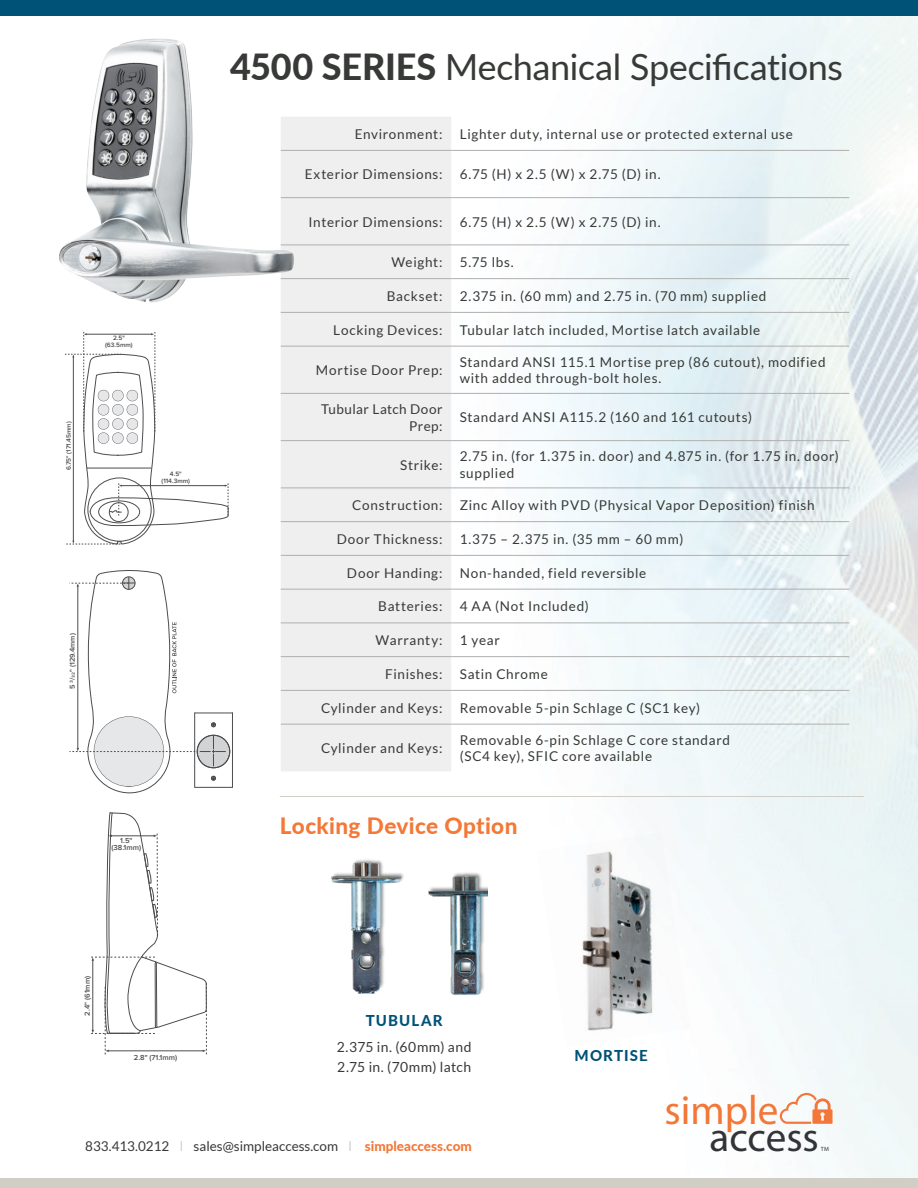
<style>
.page{position:relative;width:918px;height:1188px;background:#fff}
.page>*{position:absolute;margin:0;border:0;box-sizing:border-box;transform-origin:0 0}
.t1{font:41.1px "Myriad Pro";color:#333437}
.t2{font:41.1px "Myriad Pro";color:#f37736}
.t3{font:36px "Lato";letter-spacing:-.01em;color:#373a36}
.t4{font:800 22.5px "Lato";letter-spacing:.015em;color:#f47837}
.t5{font:800 15px "Lato";letter-spacing:.075em;color:#005277}
.t6{font:13.95px/20.1px "Lato";letter-spacing:.02em;color:#373a36}
.t7{font:13.5px/16.5px "Lato";letter-spacing:.05em;color:#373a36}
.t8{font:13.5px "Lato";color:#373a36}
.t9{font:13.5px/16.5px "Lato";letter-spacing:.03em;color:#373a36;text-align:right}
.t10{font:600 7.5px/7.5px "Proxima Nova";color:#4d4d4f;text-align:center}
.t11{font:600 7.35px "Proxima Nova";color:#4d4d4f}
.t12{font:600 6.45px/6.4px "Proxima Nova";color:#4d4d4f;text-align:center}
.t13{font:6.15px "Myriad Pro";color:#333437}
.s1{font-weight:800}
.s2{color:#d0cec5}
.s3{font-weight:800;color:#f47837}
</style>
<div class="page">
<img style="left:157px;top:15px;width:761px;height:1164px">
<div style="left:0;top:0;width:918px;height:15px;background:#005277"></div>
<div style="left:0;top:1179px;width:918px;height:9px;background:#d0cec5"></div>
<svg style="left:780px;top:1093px;width:53px;height:31px"></svg>
<svg style="left:65px;top:332px;width:164px;height:213px"></svg>
<svg style="left:91px;top:812px;width:116px;height:242px"></svg>
<svg style="left:69px;top:566px;width:161px;height:227px"></svg>
<hr style="left:194px;top:713px;width:1px;height:74px;background:#4d4d4f">
<hr style="left:232px;top:713px;width:1px;height:74px;background:#4d4d4f">
<hr style="left:195px;top:713px;width:37px;height:1px;background:#4d4d4f">
<hr style="left:195px;top:787px;width:37px;height:1px;background:#4d4d4f">
<img style="left:328px;top:846px;width:81px;height:161px">
<img style="left:423px;top:862px;width:65px;height:147px">
<img style="left:537px;top:833px;width:153px;height:214px">
<div style="left:281px;top:117px;width:170px;height:654px;background:#efeff0"></div>
<hr style="left:281px;top:150px;width:170px;height:1px;background:#afb0ae">
<hr style="left:451px;top:150px;width:398px;height:1px;background:#afb0ae">
<hr style="left:281px;top:197px;width:170px;height:1px;background:#afb0ae">
<hr style="left:451px;top:197px;width:398px;height:1px;background:#afb0ae">
<hr style="left:281px;top:245px;width:170px;height:1px;background:#afb0ae">
<hr style="left:451px;top:245px;width:398px;height:1px;background:#afb0ae">
<hr style="left:281px;top:278px;width:170px;height:1px;background:#afb0ae">
<hr style="left:451px;top:278px;width:398px;height:1px;background:#afb0ae">
<hr style="left:281px;top:312px;width:170px;height:1px;background:#afb0ae">
<hr style="left:451px;top:312px;width:398px;height:1px;background:#afb0ae">
<hr style="left:281px;top:346px;width:170px;height:1px;background:#afb0ae">
<hr style="left:451px;top:346px;width:398px;height:1px;background:#afb0ae">
<hr style="left:281px;top:393px;width:170px;height:1px;background:#afb0ae">
<hr style="left:451px;top:393px;width:398px;height:1px;background:#afb0ae">
<hr style="left:281px;top:440px;width:170px;height:1px;background:#afb0ae">
<hr style="left:451px;top:440px;width:398px;height:1px;background:#afb0ae">
<hr style="left:281px;top:488px;width:170px;height:1px;background:#afb0ae">
<hr style="left:451px;top:488px;width:398px;height:1px;background:#afb0ae">
<hr style="left:281px;top:521px;width:170px;height:1px;background:#afb0ae">
<hr style="left:451px;top:521px;width:398px;height:1px;background:#afb0ae">
<hr style="left:281px;top:555px;width:170px;height:1px;background:#afb0ae">
<hr style="left:451px;top:555px;width:398px;height:1px;background:#afb0ae">
<hr style="left:281px;top:589px;width:170px;height:1px;background:#afb0ae">
<hr style="left:451px;top:589px;width:398px;height:1px;background:#afb0ae">
<hr style="left:281px;top:623px;width:170px;height:1px;background:#afb0ae">
<hr style="left:451px;top:623px;width:398px;height:1px;background:#afb0ae">
<hr style="left:281px;top:656px;width:170px;height:1px;background:#afb0ae">
<hr style="left:451px;top:656px;width:398px;height:1px;background:#afb0ae">
<hr style="left:281px;top:690px;width:170px;height:1px;background:#afb0ae">
<hr style="left:451px;top:690px;width:398px;height:1px;background:#afb0ae">
<hr style="left:281px;top:724px;width:170px;height:1px;background:#afb0ae">
<hr style="left:451px;top:724px;width:398px;height:1px;background:#afb0ae">
<img style="left:59px;top:39px;width:235px;height:264px">
<hr style="left:280px;top:796px;width:584px;height:1px;background:#d0cec5">
<p class="t12" style="left:66px;top:470px;width:50px;rotate:-90deg">6.75" (171.45mm)</p>
<p class="t12" style="left:105px;top:335px;width:29px">2.5" (63.5mm)</p>
<p class="t12" style="left:162px;top:471px;width:30px">4.5" (114.3mm)</p>
<p class="t11" style="left:69px;top:689px;width:57px;rotate:-90deg">5 3/32" (129.4mm)</p>
<p class="t10" style="left:112px;top:837px;width:31px">1.5" (38.1mm)</p>
<h2 class="t3" style="left:230px;top:47px;width:615px"><span class="s1">4500 SERIES</span> Mechanical Specifications</h2>
<p class="t7" style="left:355px;top:126px;width:89px">Environment:</p>
<p class="t7" style="left:460px;top:126px;width:335px">Lighter duty, internal use or protected external use</p>
<p class="t7" style="left:305px;top:166px;width:139px">Exterior Dimensions:</p>
<p class="t7" style="left:460px;top:166px;width:202px">6.75 (H) x 2.5 (W) x 2.75 (D) in.</p>
<p class="t7" style="left:308px;top:213px;width:135px">Interior Dimensions:</p>
<p class="t7" style="left:460px;top:213px;width:202px">6.75 (H) x 2.5 (W) x 2.75 (D) in.</p>
<p class="t7" style="left:392px;top:254px;width:52px">Weight:</p>
<p class="t7" style="left:460px;top:254px;width:55px">5.75 lbs.</p>
<p class="t7" style="left:387px;top:288px;width:57px">Backset:</p>
<p class="t7" style="left:460px;top:288px;width:308px">2.375 in. (60 mm) and 2.75 in. (70 mm) supplied</p>
<p class="t7" style="left:333px;top:321px;width:111px">Locking Devices:</p>
<p class="t7" style="left:460px;top:321px;width:302px">Tubular latch included, Mortise latch available</p>
<p class="t7" style="left:316px;top:362px;width:128px">Mortise Door Prep:</p>
<p class="t7" style="left:460px;top:354px;width:367px">Standard ANSI 115.1 Mortise prep (86 cutout), modified with added through-bolt holes.</p>
<p class="t9" style="left:321px;top:401px;width:123px">Tubular Latch Door<br>Prep:</p>
<p class="t7" style="left:460px;top:409px;width:294px">Standard ANSI A115.2 (160 and 161 cutouts)</p>
<p class="t7" style="left:400px;top:456px;width:44px">Strike:</p>
<p class="t7" style="left:460px;top:448px;width:381px">2.75 in. (for 1.375 in. door) and 4.875 in. (for 1.75 in. door) supplied</p>
<p class="t7" style="left:352px;top:497px;width:92px">Construction:</p>
<p class="t7" style="left:460px;top:497px;width:356px">Zinc Alloy with PVD (Physical Vapor Deposition) finish</p>
<p class="t7" style="left:337px;top:531px;width:107px">Door Thickness:</p>
<p class="t7" style="left:460px;top:531px;width:225px">1.375 – 2.375 in. (35 mm – 60 mm)</p>
<p class="t7" style="left:347px;top:564px;width:97px">Door Handing:</p>
<p class="t7" style="left:460px;top:564px;width:188px">Non-handed, field reversible</p>
<p class="t7" style="left:378px;top:598px;width:66px">Batteries:</p>
<p class="t7" style="left:460px;top:598px;width:131px">4 AA (Not Included)</p>
<p class="t7" style="left:376px;top:632px;width:68px">Warranty:</p>
<p class="t7" style="left:460px;top:632px;width:42px">1 year</p>
<p class="t7" style="left:385px;top:666px;width:59px">Finishes:</p>
<p class="t7" style="left:460px;top:666px;width:90px">Satin Chrome</p>
<p class="t7" style="left:321px;top:699px;width:123px">Cylinder and Keys:</p>
<p class="t7" style="left:460px;top:699px;width:242px">Removable 5-pin Schlage C (SC1 key)</p>
<p class="t7" style="left:321px;top:740px;width:123px">Cylinder and Keys:</p>
<p class="t7" style="left:460px;top:732px;width:272px">Removable 6-pin Schlage C core standard (SC4 key), SFIC core available</p>
<h3 class="t4" style="left:280px;top:809px;width:239px">Locking Device Option</h3>
<p class="t10" style="left:84px;top:1016px;width:41px;rotate:-90deg">2.4" (61mm)</p>
<p class="t10" style="left:134px;top:1054px;width:45px">2.8" (71.1mm)</p>
<p class="t5" style="left:366px;top:1009px;width:78px">TUBULAR</p>
<p class="t6" style="left:337px;top:1036px;width:136px">2.375 in. (60mm) and<br>2.75 in. (70mm) latch</p>
<p class="t5" style="left:575px;top:1044px;width:75px">MORTISE</p>
<h1 class="t2" style="left:665px;top:1085px;width:116px">simple</h1>
<p class="t8" style="left:85px;top:1138px;width:388px">833.413.0212 <span class="s2">l</span> sales@simpleaccess.com <span class="s2">l</span> <span class="s3">simpleaccess.com</span></p>
<h1 class="t1" style="left:710px;top:1112px;width:111px">access</h1>
<p class="t13" style="left:821px;top:1145px;width:10px">TM</p>
</div>
